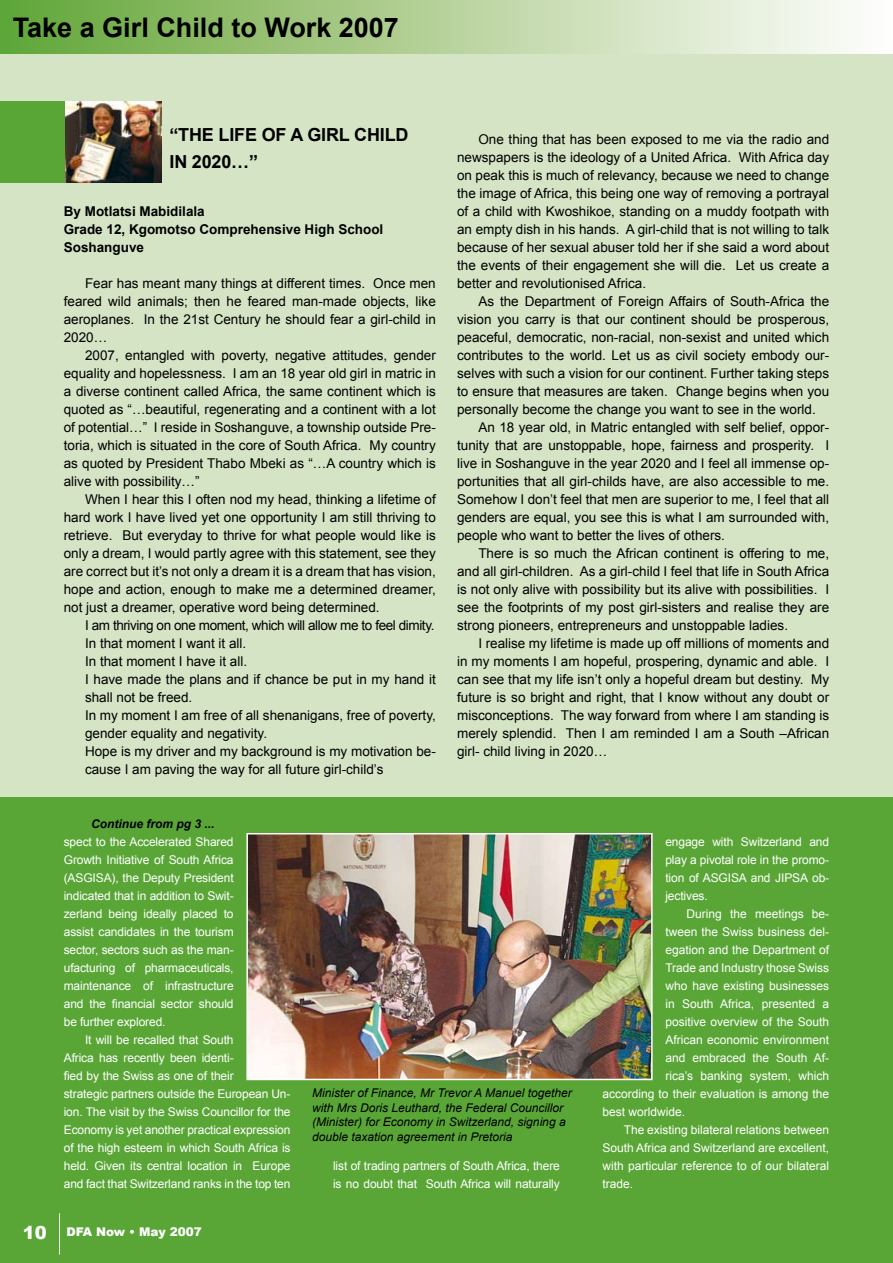
<style>
.page{position:relative;width:893px;height:1263px;background:#fff}
.page>*{position:absolute;margin:0;border:0;box-sizing:border-box;transform-origin:0 0}
.t1{font:700 27px "Arial";color:#000}
.t2{font:700 18px/27px "Arial";letter-spacing:-.01em;color:#000}
.t3{font:13.5px/18px "Arial";color:#000;text-align:justify}
.t4{font:700 13.5px/18px "Arial";color:#000}
.t5{font:12px/18px "Arial";letter-spacing:-.01em;color:#fff;text-align:justify}
.t6{font:italic 12px/14.4px "Arial";color:#000}
.t7{font:italic 700 12px "Arial";color:#000}
.t8{font:900 12px "Arial";color:#fff}
.s1{font-size:18px}
</style>
<div class="page">
<div style="left:0;top:783px;width:893px;height:480px;background:#59a636"></div>
<div style="left:0;top:54px;width:893px;height:742px;background:#d5e4c5"></div>
<div style="left:0;top:0;width:893px;height:54px;background:linear-gradient(to right,#65a637,#fff)"></div>
<hr style="left:59px;top:1213px;width:1px;height:41px;background:#fff">
<div style="left:0;top:102px;width:161px;height:81px;background:#59a636"></div>
<img style="left:66px;top:102px;width:95px;height:81px">
<img style="left:249px;top:836px;width:401px;height:241px">
<div style="left:246px;top:833px;width:407px;height:247px;border:2px solid #fff"></div>
<h1 class="t1" style="left:13px;top:12px;width:388px">Take a Girl Child to Work 2007</h1>
<h2 class="t2" style="left:169px;top:121px;width:241px">“THE LIFE OF A GIRL CHILD<br>IN 2020…”</h2>
<p class="t4" style="left:64px;top:202px;width:321px">By Motlatsi Mabidilala<br>Grade 12, Kgomotso Comprehensive High School<br>Soshanguve</p>
<p class="t3" style="left:64px;top:274px;width:374px;text-indent:21px">Fear has meant many things at different times. Once men feared wild animals; then he feared man-made objects, like aeroplanes. In the 21st Century he should fear a girl-child in 2020…</p>
<p class="t3" style="left:64px;top:346px;width:374px;text-indent:21px">2007, entangled with poverty, negative attitudes, gender equality and hopelessness. I am an 18 year old girl in matric in a diverse continent called Africa, the same continent which is quoted as “…beautiful, regenerating and a continent with a lot of potential…” I reside in Soshanguve, a township outside Pre&shy;toria, which is situated in the core of South Africa. My country as quoted by President Thabo Mbeki as “…A country which is alive with possibility…”</p>
<p class="t3" style="left:64px;top:490px;width:374px;text-indent:21px">When I hear this I often nod my head, thinking a lifetime of hard work I have lived yet one opportunity I am still thriving to retrieve. But everyday to thrive for what people would like is only a dream, I would partly agree with this statement, see they are correct but it’s not only a dream it is a dream that has vision, hope and action, enough to make me a determined dreamer, not just a dreamer, operative word being determined.</p>
<p class="t3" style="left:85px;top:616px;width:352px;text-align:left">I am thriving on one moment, which will allow me to feel dimity.<br>In that moment I want it all.<br>In that moment I have it all.<br>I have made the plans and if chance be put in my hand it shall not be freed.<br>In my moment I am free of all shenanigans, free of poverty, gender equality and negativity.<br>Hope is my driver and my background is my motivation be&shy;cause I am paving the way for all future girl-child’s</p>
<p class="t7" style="left:91px;top:817px;width:125px">Continue from pg 3 ...</p>
<p class="t3" style="left:457px;top:130px;width:374px;text-indent:21px">One thing that has been exposed to me via the radio and newspapers is the ideology of a United Africa. With Africa day on peak this is much of relevancy, because we need to change the image of Africa, this being one way of removing a portrayal of a child with Kwoshikoe, standing on a muddy footpath with an empty dish in his hands. A girl-child that is not willing to talk because of her sexual abuser told her if she said a word about the events of their engagement she will die. Let us create a better and revolutionised Africa.</p>
<p class="t3" style="left:478px;top:292px;width:352px">As the Department of Foreign Affairs of South-Africa the</p>
<p class="t3" style="left:457px;top:310px;width:374px">vision you carry is that our continent should be prosperous,</p>
<p class="t3" style="left:457px;top:328px;width:374px">peaceful, democratic, non-racial, non-sexist and united which</p>
<p class="t3" style="left:457px;top:346px;width:374px">contributes to the world. Let us as civil society embody our-</p>
<p class="t3" style="left:457px;top:364px;width:374px">selves with such a vision for our continent. Further taking steps</p>
<p class="t3" style="left:457px;top:382px;width:374px">to ensure that measures are taken. Change begins when you</p>
<p class="t3" style="left:457px;top:400px;width:360px">personally become the change you want to see in the world.</p>
<p class="t3" style="left:478px;top:418px;width:352px">An 18 year old, in Matric entangled with self belief, oppor-</p>
<p class="t3" style="left:457px;top:436px;width:374px">tunity that are unstoppable, hope, fairness and prosperity. I</p>
<p class="t3" style="left:457px;top:454px;width:374px">live in Soshanguve in the year 2020 and I feel all immense op-</p>
<p class="t3" style="left:457px;top:472px;width:374px">portunities that all girl-childs have, are also accessible to me.</p>
<p class="t3" style="left:457px;top:490px;width:374px">Somehow I don’t feel that men are superior to me, I feel that all</p>
<p class="t3" style="left:457px;top:508px;width:374px">genders are equal, you see this is what I am surrounded with,</p>
<p class="t3" style="left:457px;top:526px;width:269px">people who want to better the lives of others.</p>
<p class="t3" style="left:478px;top:544px;width:352px">There is so much the African continent is offering to me,</p>
<p class="t3" style="left:457px;top:562px;width:374px">and all girl-children. As a girl-child I feel that life in South Africa</p>
<p class="t3" style="left:457px;top:580px;width:374px">is not only alive with possibility but its alive with possibilities. I</p>
<p class="t3" style="left:457px;top:598px;width:374px">see the footprints of my post girl-sisters and realise they are</p>
<p class="t3" style="left:457px;top:616px;width:332px">strong pioneers, entrepreneurs and unstoppable ladies.</p>
<p class="t3" style="left:478px;top:634px;width:352px">I realise my lifetime is made up off millions of moments and</p>
<p class="t3" style="left:457px;top:652px;width:374px">in my moments I am hopeful, prospering, dynamic and able. I</p>
<p class="t3" style="left:457px;top:670px;width:374px">can see that my life isn’t only a hopeful dream but destiny. My</p>
<p class="t3" style="left:457px;top:688px;width:374px">future is so bright and right, that I know without any doubt or</p>
<p class="t3" style="left:457px;top:706px;width:374px">misconceptions. The way forward from where I am standing is</p>
<p class="t3" style="left:457px;top:724px;width:374px">merely splendid. Then I am reminded I am a South –African</p>
<p class="t3" style="left:457px;top:742px;width:152px">girl- child living in 2020…</p>
<p class="t5" style="left:64px;top:833px;width:171px">spect to the Accelerated Shared Growth Initiative of South Africa (ASGISA), the Deputy President indicated that in addition to Swit&shy;zerland being ideally placed to assist candidates in the tourism sector, sectors such as the man&shy;ufacturing of pharmaceuticals, maintenance of infrastructure and the financial sector should be further explored.</p>
<p class="t5" style="left:64px;top:1031px;width:228px;text-align:left;text-indent:21px">It will be recalled that South<br>Africa has recently been identi-<br>fied by the Swiss as one of their<br>strategic partners outside the European Un&shy;ion. The visit by the Swiss Councillor for the Economy is yet another practical expression of the high esteem in which South Africa is held. Given its central location in Europe and fact that Switzerland ranks in the top ten</p>
<p class="t8" style="left:23px;top:1225px;width:181px"><span class="s1">10</span> DFA Now • May 2007</p>
<p class="t6" style="left:312px;top:1086px;width:261px">Minister of Finance, Mr Trevor A Manuel together with Mrs Doris Leuthard, the Federal Councillor (Minister) for Economy in Switzerland, signing a double taxation agreement in Pretoria</p>
<p class="t5" style="left:333px;top:1157px;width:228px">list of trading partners of South Africa, there is no doubt that South Africa will naturally</p>
<p class="t5" style="left:665px;top:833px;width:165px">engage with Switzerland and play a pivotal role in the promo&shy;tion of ASGISA and JIPSA ob&shy;jectives.</p>
<p class="t5" style="left:687px;top:905px;width:144px">During the meetings be-</p>
<p class="t5" style="left:665px;top:923px;width:165px">tween the Swiss business del-</p>
<p class="t5" style="left:665px;top:941px;width:165px">egation and the Department of</p>
<p class="t5" style="left:665px;top:959px;width:165px">Trade and Industry those Swiss</p>
<p class="t5" style="left:665px;top:977px;width:165px">who have existing businesses</p>
<p class="t5" style="left:665px;top:995px;width:165px">in South Africa, presented a</p>
<p class="t5" style="left:665px;top:1013px;width:165px">positive overview of the South</p>
<p class="t5" style="left:665px;top:1031px;width:165px">African economic environment</p>
<p class="t5" style="left:665px;top:1049px;width:165px">and embraced the South Af-</p>
<p class="t5" style="left:665px;top:1067px;width:165px">rica’s banking system, which</p>
<p class="t5" style="left:602px;top:1085px;width:228px">according to their evaluation is among the</p>
<p class="t5" style="left:602px;top:1103px;width:84px">best worldwide.</p>
<p class="t5" style="left:624px;top:1121px;width:207px">The existing bilateral relations between</p>
<p class="t5" style="left:602px;top:1139px;width:228px">South Africa and Switzerland are excellent,</p>
<p class="t5" style="left:602px;top:1157px;width:228px">with particular reference to of our bilateral</p>
<p class="t5" style="left:602px;top:1175px;width:32px">trade.</p>
</div>
